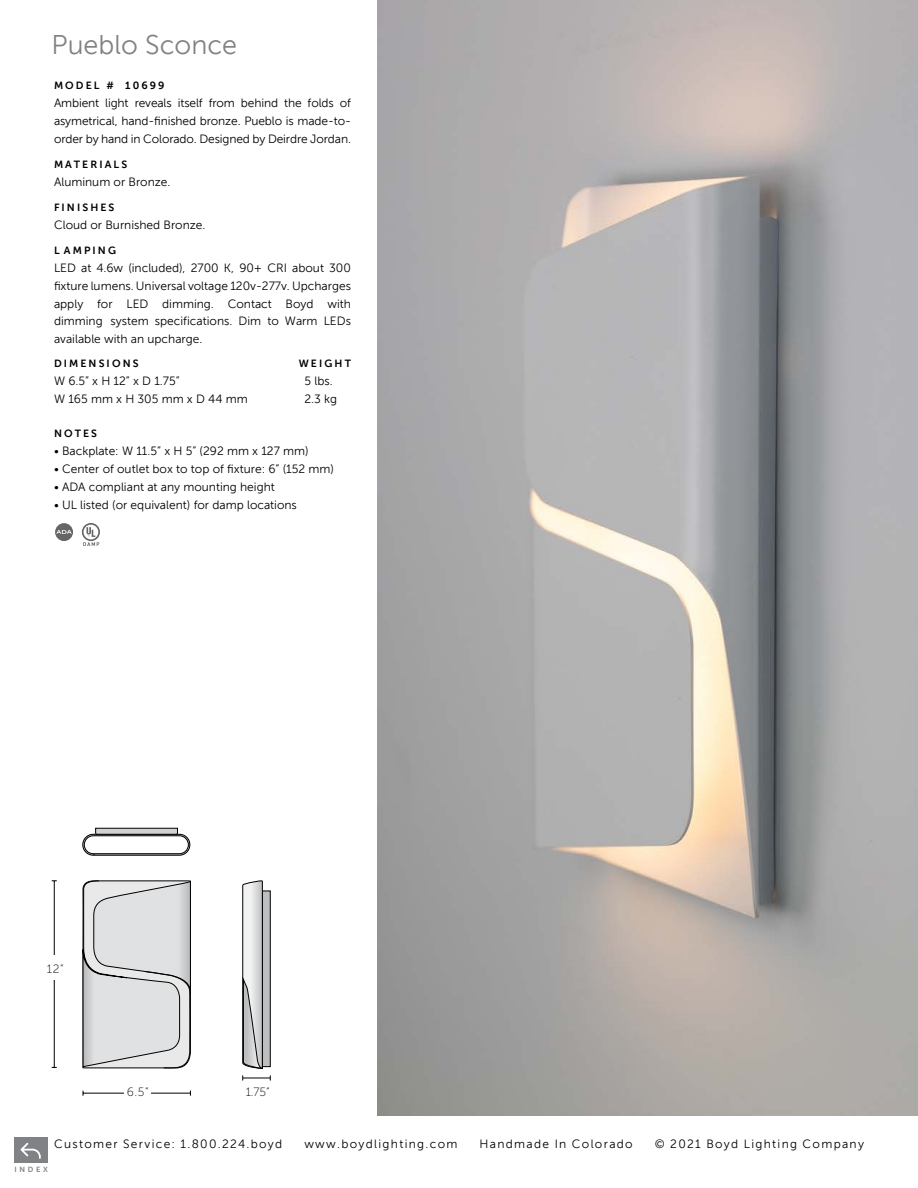
<style>
.page{position:relative;width:918px;height:1188px;background:#fff}
.page>*{position:absolute;margin:0;border:0;box-sizing:border-box;transform-origin:0 0}
.t1{font:27px "Museo Sans 300";color:#808285}
.t2{font:12px/17.9px "Museo Sans 300";color:#000;text-align:justify}
.t3{font:12px "Museo Sans 300";letter-spacing:.11em;color:#000}
.t4{font:12px "Museo Sans 100";color:#000}
.t5{font:10.5px "Museo Sans 700";letter-spacing:.2em;color:#000}
.t6{font:7.5px "Museo Sans 700";letter-spacing:.36em;color:#808285}
</style>
<div class="page">
<svg style="left:83px;top:881px;width:108px;height:187px;background:#d3d4d5"></svg>
<div style="left:262px;top:891px;width:8px;height:176px;background:#bcbec0"></div>
<svg style="left:242px;top:881px;width:21px;height:188px"></svg>
<hr style="left:54px;top:881px;width:1px;height:186px;background:#000">
<div style="left:38px;top:955px;width:31px;height:25px;background:#fff"></div>
<hr style="left:83px;top:1093px;width:107px;height:1px;background:#000">
<div style="left:124px;top:1078px;width:26px;height:25px;background:#fff"></div>
<svg style="left:242px;top:1075px;width:29px;height:6px"></svg>
<svg style="left:82px;top:828px;width:108px;height:28px"></svg>
<img style="left:378px;top:0;width:540px;height:1115px">
<svg style="left:82px;top:523px;width:18px;height:23px"></svg>
<svg style="left:55px;top:523px;width:18px;height:18px"></svg>
<svg style="left:56px;top:530px;width:16px;height:4px"></svg>
<div style="left:14px;top:1137px;width:34px;height:26px;background:#808285"></div>
<svg style="left:20px;top:1143px;width:21px;height:16px"></svg>
<h1 class="t1" style="left:52px;top:30px;width:187px">Pueblo Sconce</h1>
<p class="t5" style="left:54px;top:80px;width:112px">MODEL # 10699</p>
<p class="t2" style="left:54px;top:94px;width:299px">Ambient light reveals itself from behind the folds of asymetrical, hand-finished bronze. Pueblo is made-to&shy;order by hand in Colorado. Designed by Deirdre Jordan.</p>
<p class="t5" style="left:54px;top:159px;width:75px">MATERIALS</p>
<p class="t2" style="left:54px;top:173px;width:118px">Aluminum or Bronze.</p>
<p class="t5" style="left:54px;top:202px;width:62px">FINISHES</p>
<p class="t2" style="left:54px;top:216px;width:153px">Cloud or Burnished Bronze.</p>
<p class="t5" style="left:54px;top:244px;width:64px">L AMPING</p>
<p class="t2" style="left:54px;top:259px;width:299px">LED at 4.6w (included), 2700 K, 90+ CRI about 300 fixture lumens. Universal voltage 120v-277v. Upcharges apply for LED dimming. Contact Boyd with dimming system specifications. Dim to Warm LEDs available with an upcharge.</p>
<p class="t5" style="left:54px;top:358px;width:86px">DIMENSIONS</p>
<p class="t5" style="left:299px;top:358px;width:54px">WEIGHT</p>
<p class="t2" style="left:54px;top:372px;width:127px">W 6.5” x H 12” x D 1.75”</p>
<p class="t2" style="left:304px;top:372px;width:30px">5 lbs.</p>
<p class="t2" style="left:54px;top:390px;width:195px">W 165 mm x H 305 mm x D 44 mm</p>
<p class="t2" style="left:304px;top:390px;width:34px">2.3 kg</p>
<p class="t5" style="left:54px;top:427px;width:45px">NOTES</p>
<p class="t2" style="left:54px;top:442px;width:256px">• Backplate: W 11.5” x H 5” (292 mm x 127 mm)</p>
<p class="t2" style="left:54px;top:460px;width:281px">• Center of outlet box to top of fixture: 6” (152 mm)</p>
<p class="t2" style="left:54px;top:478px;width:222px">• ADA compliant at any mounting height</p>
<p class="t2" style="left:54px;top:496px;width:244px">• UL listed (or equivalent) for damp locations</p>
<p class="t4" style="left:47px;top:963px;width:18px">12”</p>
<p class="t4" style="left:127px;top:1086px;width:23px">6.5”</p>
<p class="t4" style="left:246px;top:1086px;width:25px">1.75”</p>
<p class="t3" style="left:54px;top:1137px;width:230px">Customer Service: 1.800.224.boyd</p>
<p class="t3" style="left:304px;top:1137px;width:155px">www.boydlighting.com</p>
<p class="t3" style="left:480px;top:1137px;width:155px">Handmade In Colorado</p>
<p class="t3" style="left:655px;top:1137px;width:211px">© 2021 Boyd Lighting Company</p>
<p class="t6" style="left:14px;top:1165px;width:35px">INDEX</p>
</div>
